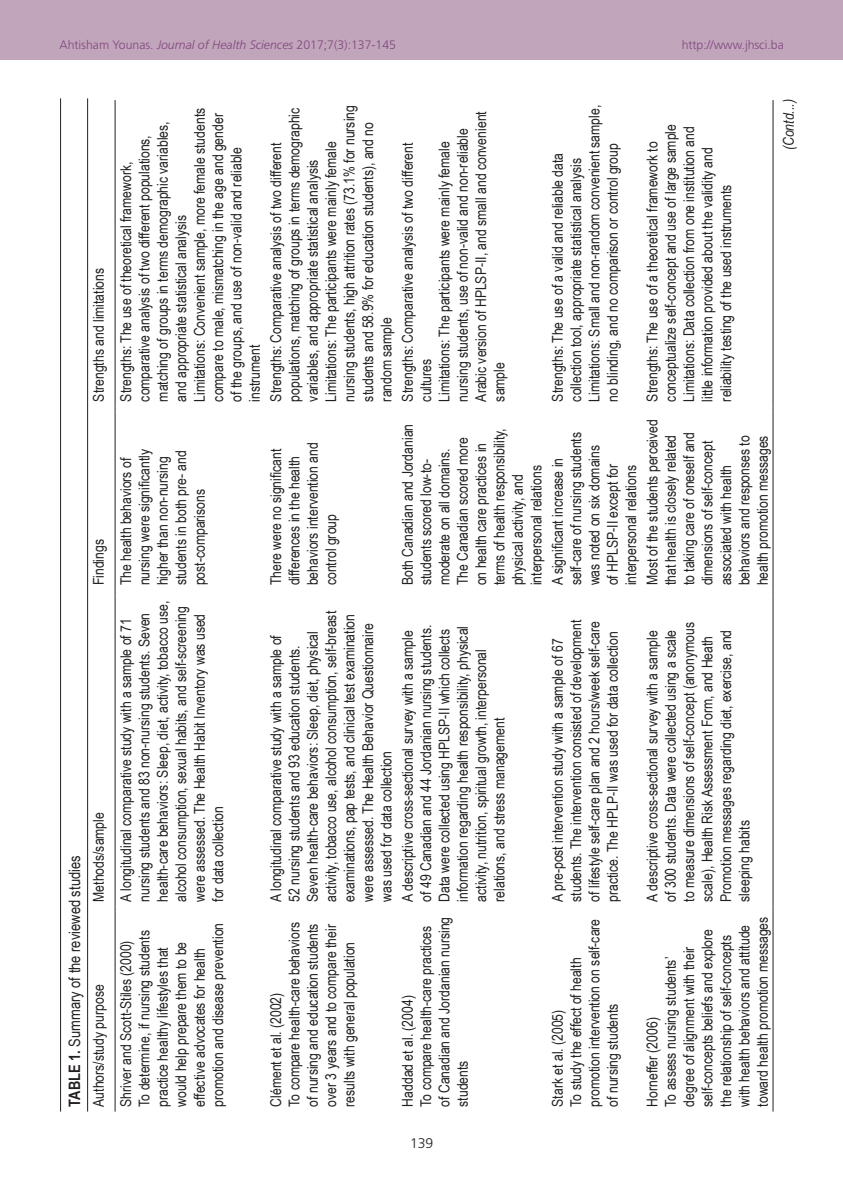
<style>
.page{position:relative;width:843px;height:1191px;background:#fff}
.page>*{position:absolute;margin:0;border:0;box-sizing:border-box;transform-origin:0 0}
.TT{font:15.75px "Arial Narrow";color:#231f20}
.TB{font:14.88px/18.4px "Arial Narrow";color:#231f20}
.TBL{font:14.88px/18.4px "Arial Narrow";color:#231f20}
.TCH{font:14.88px "Arial Narrow";color:#231f20}
.TB-2{font:italic 14.88px "Arial Narrow";color:#231f20}
.RF{font:300 14px "Frutiger CE";color:#231f20}
.RH{font:300 12.25px "Frutiger CE";color:#82467e}
.s1{font-style:italic}
.s2{font-weight:700}
</style>
<div class="page">
<div style="left:0;top:0;width:843px;height:60px;background:#c0a5bb"></div>
<hr style="left:60px;top:98px;width:1px;height:1013px;background:#231f20">
<hr style="left:87px;top:98px;width:1px;height:1013px;background:#231f20">
<hr style="left:773px;top:912px;width:1px;height:199px;background:#231f20">
<hr style="left:773px;top:595px;width:1px;height:311px;background:#231f20">
<hr style="left:773px;top:412px;width:1px;height:178px;background:#231f20">
<hr style="left:773px;top:100px;width:1px;height:306px;background:#231f20">
<hr style="left:115px;top:912px;width:1px;height:199px;background:#231f20">
<hr style="left:115px;top:595px;width:1px;height:311px;background:#231f20">
<hr style="left:115px;top:412px;width:1px;height:178px;background:#231f20">
<hr style="left:115px;top:100px;width:1px;height:306px;background:#231f20">
<p class="RH" style="left:60px;top:37px;width:338px">Ahtisham Younas. <span class="s1">Journal of Health Sciences</span> 2017;7(3):137-145</p>
<p class="RH" style="left:682px;top:37px;width:104px">http://www.jhsci.ba</p>
<p class="TCH" style="left:88px;top:401px;width:135px;rotate:-90deg">Strengths and limitations</p>
<p class="TCH" style="left:88px;top:585px;width:48px;rotate:-90deg">Findings</p>
<p class="TT" style="left:63px;top:1106px;width:252px;rotate:-90deg"><span class="s2">TABLE 1.</span> Summary of the reviewed studies</p>
<p class="TCH" style="left:88px;top:902px;width:91px;rotate:-90deg">Methods/sample</p>
<p class="TCH" style="left:88px;top:1106px;width:124px;rotate:-90deg">Authors/study purpose</p>
<p class="TB" style="left:190px;top:401px;width:295px;rotate:-90deg">Limitations: Convenient sample, more female students compare to male, mismatching in the age and gender of the groups, and use of non-valid and reliable instrument</p>
<p class="TB" style="left:116px;top:401px;width:281px;rotate:-90deg">Strengths: The use of theoretical framework, comparative analysis of two different populations, matching of groups in terms demographic variables, and appropriate statistical analysis</p>
<p class="TB" style="left:116px;top:585px;width:138px;rotate:-90deg">The health behaviors of nursing were significantly higher than non-nursing students in both pre- and post-comparisons</p>
<p class="TB" style="left:116px;top:902px;width:302px;rotate:-90deg">A longitudinal comparative study with a sample of 71 nursing students and 83 non-nursing students. Seven health-care behaviors: Sleep, diet, activity, tobacco use, alcohol consumption, sexual habits, and self-screening were assessed. The Health Habit Inventory was used for data collection</p>
<p class="TB" style="left:135px;top:1106px;width:185px;rotate:-90deg">To determine, if nursing students practice healthy lifestyles that would help prepare them to be effective advocates for health promotion and disease prevention</p>
<p class="TB" style="left:116px;top:1106px;width:168px;rotate:-90deg">Shriver and Scott-Stiles (2000)</p>
<p class="TB" style="left:266px;top:401px;width:295px;rotate:-90deg">Strengths: Comparative analysis of two different populations, matching of groups in terms demographic variables, and appropriate statistical analysis</p>
<p class="TB" style="left:321px;top:401px;width:298px;rotate:-90deg">Limitations: The participants were mainly female nursing students, high attrition rates (73.1% for nursing students and 58.9% for education students), and no random sample</p>
<p class="TB" style="left:434px;top:401px;width:292px;rotate:-90deg">Limitations: The participants were mainly female nursing students, use of non-valid and non-reliable Arabic version of HPLSP-II, and small and convenient sample</p>
<p class="TB" style="left:398px;top:401px;width:260px;rotate:-90deg">Strengths: Comparative analysis of two different cultures</p>
<p class="TB" style="left:584px;top:401px;width:298px;rotate:-90deg">Limitations: Small and non-random convenient sample, no blinding, and no comparison or control group</p>
<p class="TB" style="left:548px;top:401px;width:250px;rotate:-90deg">Strengths: The use of a valid and reliable data collection tool, appropriate statistical analysis</p>
<p class="TBL" style="left:643px;top:401px;width:279px;rotate:-90deg">Strengths: The use of a theoretical framework to conceptualize self-concept and use of large sample</p>
<p class="TBL" style="left:679px;top:401px;width:277px;rotate:-90deg">Limitations: Data collection from one institution and little information provided about the validity and reliability testing of the used instruments</p>
<p class="TB" style="left:266px;top:585px;width:145px;rotate:-90deg">There were no significant differences in the health behaviors intervention and control group</p>
<p class="TB" style="left:266px;top:902px;width:292px;rotate:-90deg">A longitudinal comparative study with a sample of<br>52 nursing students and 93 education students.<br>Seven health-care behaviors: Sleep, diet, physical activity, tobacco use, alcohol consumption, self-breast examinations, pap tests, and clinical test examination were assessed. The Health Behavior Questionnaire was used for data collection</p>
<p class="TB" style="left:285px;top:1106px;width:186px;rotate:-90deg">To compare health-care behaviors of nursing and education students over 3 years and to compare their results with general population</p>
<p class="TB" style="left:266px;top:1106px;width:115px;rotate:-90deg">Clément et al. (2002)</p>
<p class="TBL" style="left:643px;top:585px;width:168px;rotate:-90deg">Most of the students perceived that health is closely related<br>to taking care of oneself and dimensions of self-concept associated with health behaviors and responses to health promotion messages</p>
<p class="TB" style="left:398px;top:585px;width:163px;rotate:-90deg">Both Canadian and Jordanian students scored low-to&shy;moderate on all domains.<br>The Canadian scored more on health care practices in terms of health responsibility, physical activity, and interpersonal relations</p>
<p class="TB" style="left:548px;top:585px;width:155px;rotate:-90deg">A significant increase in self-care of nursing students was noted on six domains of HPLSP-II except for interpersonal relations</p>
<p class="TB" style="left:398px;top:902px;width:278px;rotate:-90deg">A descriptive cross-sectional survey with a sample of 49 Canadian and 44 Jordanian nursing students.<br>Data were collected using HPLSP-II which collects information regarding health responsibility, physical activity, nutrition, spiritual growth, interpersonal relations, and stress management</p>
<p class="TB" style="left:416px;top:1106px;width:191px;rotate:-90deg">To compare health-care practices of Canadian and Jordanian nursing students</p>
<p class="TB" style="left:398px;top:1106px;width:113px;rotate:-90deg">Haddad et al. (2004)</p>
<p class="TB" style="left:548px;top:902px;width:283px;rotate:-90deg">A pre-post intervention study with a sample of 67 students. The intervention consisted of development of lifestyle self-care plan and 2 hours/week self-care practice. The HPLP-II was used for data collection</p>
<p class="TB" style="left:566px;top:1106px;width:189px;rotate:-90deg">To study the effect of health promotion intervention on self-care of nursing students</p>
<p class="TB" style="left:548px;top:1106px;width:98px;rotate:-90deg">Stark et al. (2005)</p>
<p class="TBL" style="left:643px;top:902px;width:281px;rotate:-90deg">A descriptive cross-sectional survey with a sample of 300 students. Data were collected using a scale to measure dimensions of self-concept (anonymous scale), Health Risk Assessment Form, and Heath Promotion messages regarding diet, exercise, and sleeping habits</p>
<p class="TBL" style="left:661px;top:1106px;width:191px;rotate:-90deg">To assess nursing students’ degree of alignment with their self-concepts beliefs and explore the relationship of self-concepts with health behaviors and attitude toward health promotion messages</p>
<p class="TBL" style="left:643px;top:1106px;width:91px;rotate:-90deg">Horneffer (2006)</p>
<p class="TB-2" style="left:778px;top:150px;width:53px;rotate:-90deg">(Contd...)</p>
<p class="RF" style="left:410px;top:1134px;width:25px">139</p>
</div>
